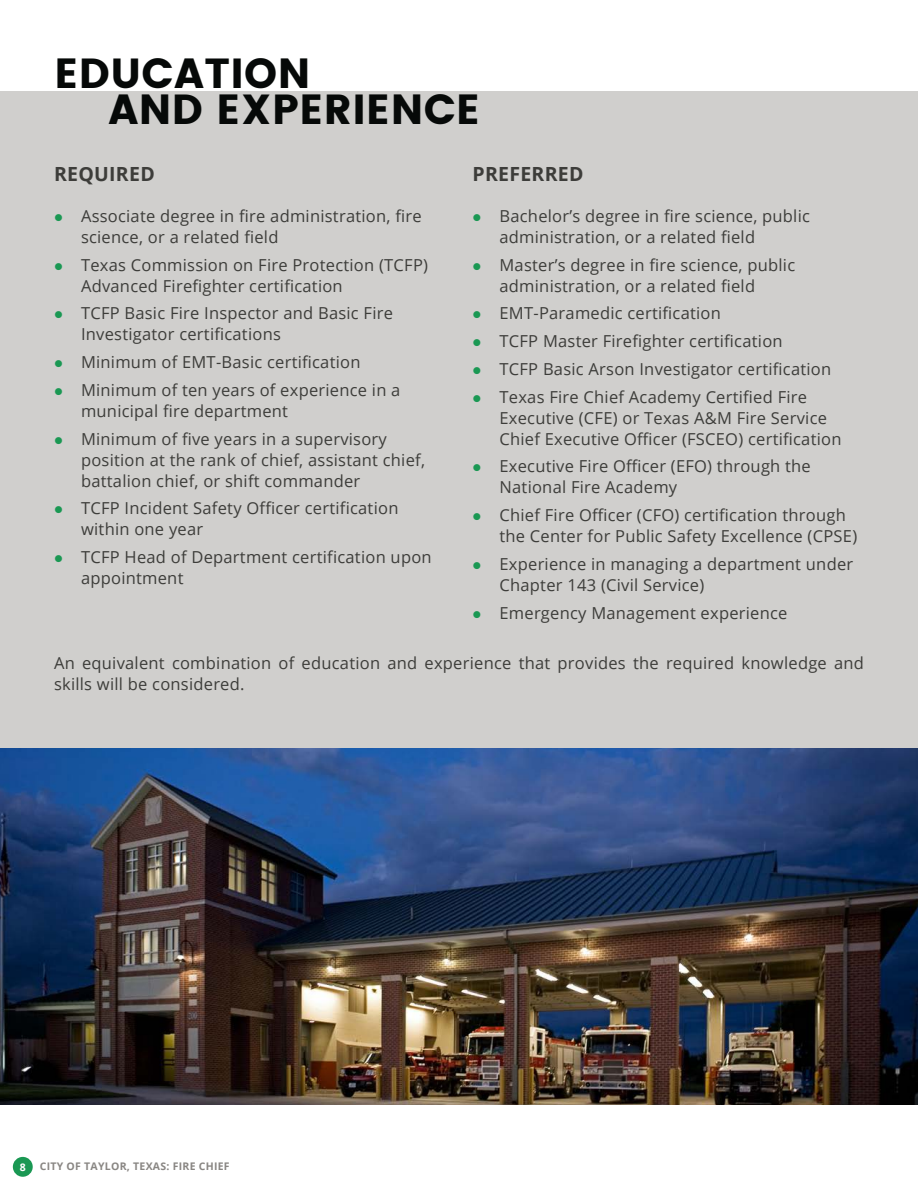
<style>
.page{position:relative;width:918px;height:1188px;background:#fff}
.page>*{position:absolute;margin:0;border:0;box-sizing:border-box;transform-origin:0 0}
.Paragraph_Header{font:42px/36px "Poppins";letter-spacing:.01em;color:#060908}
.Main_Body-No_drop_ca{font:700 19.5px "Open Sans";letter-spacing:.015em;color:#3d3d3a}
.Main_Body-No_drop_ca-2{font:16.5px/21px "Open Sans";letter-spacing:.015em;color:#3d3d3a}
.t1{font:700 10.5px "Open Sans";letter-spacing:.025em;color:#898683}
.t2{font:700 10.5px "Open Sans";color:#fff}
</style>
<div class="page">
<div style="left:13px;top:1157px;width:20px;height:20px;background:#1a9853;border-radius:50%"></div>
<div style="left:0;top:92px;width:918px;height:1013px;background:#d0cfcd"></div>
<img style="left:0;top:748px;width:918px;height:357px">
<p class="Paragraph_Header" style="left:108px;top:56px;width:373px;text-indent:-54px">EDUCATION<br>AND EXPERIENCE</p>
<p class="Main_Body-No_drop_ca" style="left:54px;top:160px;width:102px">REQUIRED</p>
<p class="Main_Body-No_drop_ca-2" style="left:81px;top:205px;width:342px">Associate degree in fire administration, fire science, or a related field</p>
<p class="Main_Body-No_drop_ca-2" style="left:81px;top:254px;width:349px">Texas Commission on Fire Protection (TCFP)<br>Advanced Firefighter certification</p>
<p class="Main_Body-No_drop_ca-2" style="left:81px;top:303px;width:314px">TCFP Basic Fire Inspector and Basic Fire<br>Investigator certifications</p>
<p class="Main_Body-No_drop_ca-2" style="left:81px;top:351px;width:281px">Minimum of EMT-Basic certification</p>
<p class="Main_Body-No_drop_ca-2" style="left:81px;top:379px;width:321px">Minimum of ten years of experience in a municipal fire department</p>
<p class="Main_Body-No_drop_ca-2" style="left:81px;top:428px;width:346px">Minimum of five years in a supervisory position at the rank of chief, assistant chief, battalion chief, or shift commander</p>
<p class="Main_Body-No_drop_ca-2" style="left:81px;top:497px;width:319px">TCFP Incident Safety Officer certification within one year</p>
<p class="Main_Body-No_drop_ca-2" style="left:81px;top:546px;width:352px;line-height:21.5px">TCFP Head of Department certification upon appointment</p>
<p class="Main_Body-No_drop_ca" style="left:472px;top:160px;width:113px">PREFERRED</p>
<p class="Main_Body-No_drop_ca-2" style="left:500px;top:205px;width:312px">Bachelor’s degree in fire science, public administration, or a related field</p>
<p class="Main_Body-No_drop_ca-2" style="left:500px;top:254px;width:297px">Master’s degree in fire science, public administration, or a related field</p>
<p class="Main_Body-No_drop_ca-2" style="left:500px;top:303px;width:223px">EMT-Paramedic certification</p>
<p class="Main_Body-No_drop_ca-2" style="left:500px;top:330px;width:285px">TCFP Master Firefighter certification</p>
<p class="Main_Body-No_drop_ca-2" style="left:500px;top:358px;width:333px">TCFP Basic Arson Investigator certification</p>
<p class="Main_Body-No_drop_ca-2" style="left:500px;top:386px;width:344px">Texas Fire Chief Academy Certified Fire<br>Executive (CFE) or Texas A&amp;M Fire Service<br>Chief Executive Officer (FSCEO) certification</p>
<p class="Main_Body-No_drop_ca-2" style="left:500px;top:456px;width:313px">Executive Fire Officer (EFO) through the<br>National Fire Academy</p>
<p class="Main_Body-No_drop_ca-2" style="left:500px;top:504px;width:359px">Chief Fire Officer (CFO) certification through the Center for Public Safety Excellence (CPSE)</p>
<p class="Main_Body-No_drop_ca-2" style="left:500px;top:553px;width:355px">Experience in managing a department under<br>Chapter 143 (Civil Service)</p>
<p class="Main_Body-No_drop_ca-2" style="left:500px;top:602px;width:290px">Emergency Management experience</p>
<p class="Main_Body-No_drop_ca-2" style="left:54px;top:652px;width:812px">An equivalent combination of education and experience that provides the required knowledge and skills will be considered.</p>
<p class="t2" style="left:20px;top:1159px;width:7px">8</p>
<p class="t1" style="left:40px;top:1159px;width:191px">CITY OF TAYLOR, TEXAS: FIRE CHIEF</p>
</div>
